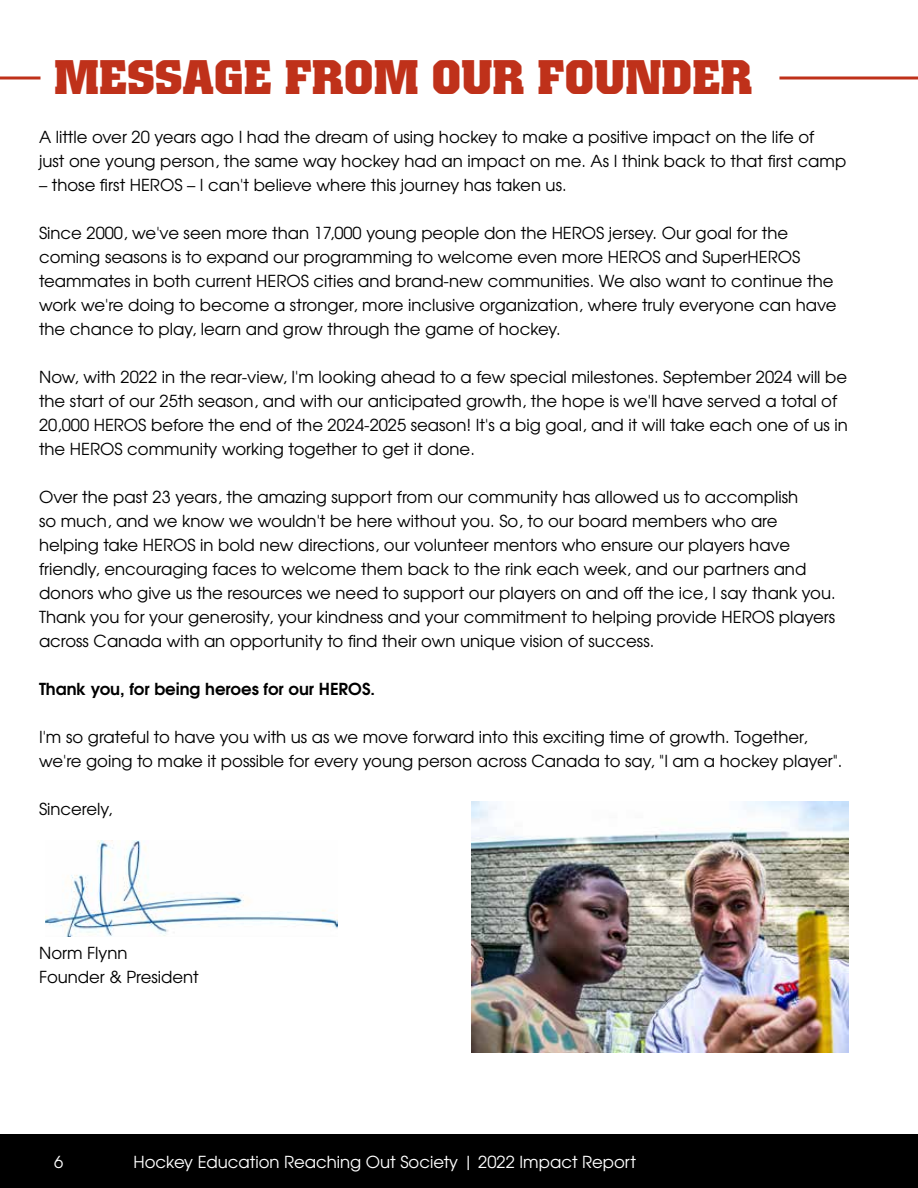
<style>
.page{position:relative;width:918px;height:1188px;background:#fff}
.page>*{position:absolute;margin:0;border:0;box-sizing:border-box;transform-origin:0 0}
.t1{font:700 48px "Colossalis BQ";color:#bf311a}
.t2{font:16.5px/24px "Te X Gyre Adventor";color:#000}
.t3{font:16.5px "Te X Gyre Adventor";color:#fff}
.t4{font:700 16.5px "Te X Gyre Adventor";color:#000}
</style>
<div class="page">
<svg style="left:0;top:76px;width:40px;height:4px"></svg>
<svg style="left:779px;top:76px;width:139px;height:4px"></svg>
<img style="left:45px;top:840px;width:293px;height:96px">
<img style="left:471px;top:802px;width:378px;height:251px">
<div style="left:0;top:1134px;width:918px;height:54px;background:#000"></div>
<h1 class="t1" style="left:54px;top:49px;width:700px">MESSAGE FROM OUR FOUNDER</h1>
<p class="t2" style="left:39px;top:124px;width:809px">A little over 20 years ago I had the dream of using hockey to make a positive impact on the life of<br>just one young person, the same way hockey had an impact on me. As I think back to that first camp</p>
<p class="t2" style="left:39px;top:172px;width:529px">– those first HEROS – I can't believe where this journey has taken us.</p>
<p class="t2" style="left:39px;top:220px;width:799px">Since 2000, we've seen more than 17,000 young people don the HEROS jersey. Our goal for the coming seasons is to expand our programming to welcome even more HEROS and SuperHEROS teammates in both current HEROS cities and brand-new communities. We also want to continue the work we're doing to become a stronger, more inclusive organization, where truly everyone can have the chance to play, learn and grow through the game of hockey.</p>
<p class="t2" style="left:39px;top:364px;width:810px">Now, with 2022 in the rear-view, I'm looking ahead to a few special milestones. September 2024 will be the start of our 25th season, and with our anticipated growth, the hope is we'll have served a total of 20,000 HEROS before the end of the 2024-2025 season! It's a big goal, and it will take each one of us in the HEROS community working together to get it done.</p>
<p class="t2" style="left:39px;top:484px;width:798px">Over the past 23 years, the amazing support from our community has allowed us to accomplish<br>so much, and we know we wouldn't be here without you. So, to our board members who are helping take HEROS in bold new directions, our volunteer mentors who ensure our players have friendly, encouraging faces to welcome them back to the rink each week, and our partners and donors who give us the resources we need to support our players on and off the ice, I say thank you.<br>Thank you for your generosity, your kindness and your commitment to helping provide HEROS players across Canada with an opportunity to find their own unique vision of success.</p>
<p class="t4" style="left:39px;top:675px;width:338px">Thank you, for being heroes for our HEROS.</p>
<p class="t2" style="left:39px;top:724px;width:805px">I'm so grateful to have you with us as we move forward into this exciting time of growth. Together, we're going to make it possible for every young person across Canada to say, "I am a hockey player".</p>
<p class="t2" style="left:39px;top:796px;width:75px">Sincerely,</p>
<p class="t2" style="left:39px;top:940px;width:161px">Norm Flynn<br>Founder &amp; President</p>
<p class="t3" style="left:54px;top:1149px;width:11px">6</p>
<p class="t3" style="left:133px;top:1149px;width:504px">Hockey Education Reaching Out Society | 2022 Impact Report</p>
</div>
